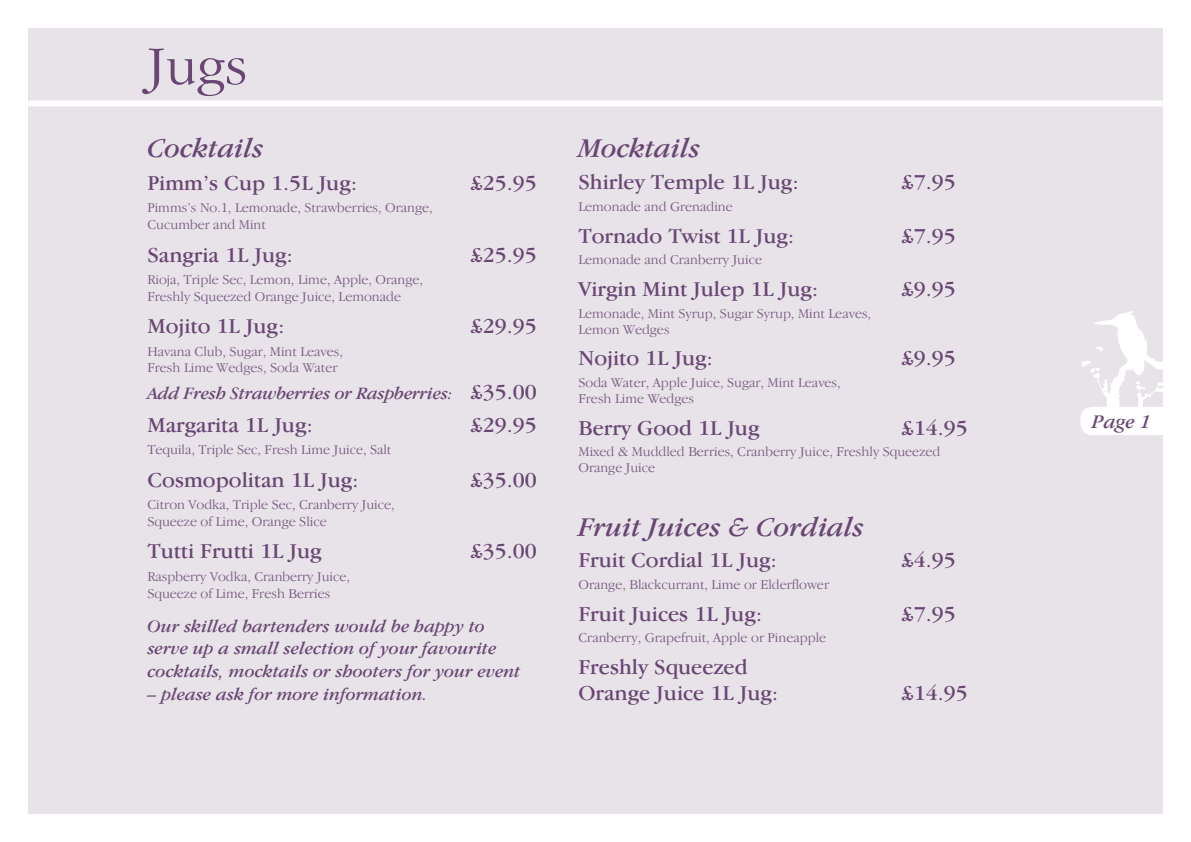
<style>
.page{position:relative;width:1191px;height:842px;background:#fff}
.page>*{position:absolute;margin:0;border:0;box-sizing:border-box;transform-origin:0 0}
.t1{font:300 56px "Garamond IT Cby BT";color:#694673}
.t2{font:italic 28px "Garamond IT Cby BT";color:#694673}
.t3{font:22px/26px "Garamond IT Cby BT";color:#694673}
.t4{font:italic 20px "Garamond IT Cby BT";color:#694673}
.t5{font:italic 18px/22.8px "Garamond IT Cby BT";color:#694673}
.t6{font:300 14px/16.8px "Garamond IT Cby BT";color:#7a5b82}
.s1{font-style:normal;font-size:22px}
</style>
<div class="page">
<div style="left:28px;top:28px;width:1134px;height:786px;background:#e8e3e9"></div>
<div style="left:1080px;top:407px;width:106px;height:28px;background:#fff;border-radius:12px"></div>
<svg style="left:1081px;top:311px;width:81px;height:98px"></svg>
<div style="left:28px;top:100px;width:1134px;height:6px;background:#fff"></div>
<p class="t1" style="left:147px;top:33px;width:102px">Jugs</p>
<p class="t2" style="left:147px;top:132px;width:117px">Cocktails</p>
<p class="t3" style="left:147px;top:169px;width:211px">Pimm’s Cup 1.5L Jug:</p>
<p class="t3" style="left:471px;top:169px;width:68px">£25.95</p>
<p class="t6" style="left:147px;top:199px;width:287px">Pimms’s No.1, Lemonade, Strawberries, Orange,<br>Cucumber and Mint</p>
<p class="t3" style="left:147px;top:241px;width:147px">Sangria 1L Jug:</p>
<p class="t3" style="left:471px;top:241px;width:68px">£25.95</p>
<p class="t6" style="left:147px;top:271px;width:277px">Rioja, Triple Sec, Lemon, Lime, Apple, Orange,<br>Freshly Squeezed Orange Juice, Lemonade</p>
<p class="t3" style="left:147px;top:313px;width:139px">Mojito 1L Jug:</p>
<p class="t3" style="left:471px;top:313px;width:68px">£29.95</p>
<p class="t6" style="left:147px;top:343px;width:197px">Havana Club, Sugar, Mint Leaves,<br>Fresh Lime Wedges, Soda Water</p>
<p class="t5" style="left:147px;top:382px;width:391px">Add Fresh Strawberries or Raspberries: <span class="s1">£35.00</span></p>
<p class="t3" style="left:147px;top:411px;width:167px">Margarita 1L Jug:</p>
<p class="t3" style="left:471px;top:411px;width:68px">£29.95</p>
<p class="t6" style="left:147px;top:441px;width:245px">Tequila, Triple Sec, Fresh Lime Juice, Salt</p>
<p class="t3" style="left:147px;top:466px;width:213px">Cosmopolitan 1L Jug:</p>
<p class="t3" style="left:471px;top:466px;width:68px">£35.00</p>
<p class="t6" style="left:147px;top:496px;width:249px">Citron Vodka, Triple Sec, Cranberry Juice,<br>Squeeze of Lime, Orange Slice</p>
<p class="t3" style="left:147px;top:538px;width:175px">Tutti Frutti 1L Jug</p>
<p class="t3" style="left:471px;top:538px;width:68px">£35.00</p>
<p class="t6" style="left:147px;top:568px;width:204px">Raspberry Vodka, Cranberry Juice,<br>Squeeze of Lime, Fresh Berries</p>
<p class="t5" style="left:147px;top:614px;width:374px">Our skilled bartenders would be happy to serve up a small selection of your favourite cocktails, mocktails or shooters for your event</p>
<p class="t5" style="left:147px;top:682px;width:282px">– please ask for more information.</p>
<p class="t2" style="left:578px;top:132px;width:123px">Mocktails</p>
<p class="t3" style="left:578px;top:169px;width:222px">Shirley Temple 1L Jug:</p>
<p class="t3" style="left:901px;top:169px;width:56px">£7.95</p>
<p class="t6" style="left:578px;top:198px;width:156px">Lemonade and Grenadine</p>
<p class="t3" style="left:578px;top:222px;width:217px">Tornado Twist 1L Jug:</p>
<p class="t3" style="left:901px;top:222px;width:56px">£7.95</p>
<p class="t6" style="left:578px;top:251px;width:185px">Lemonade and Cranberry Juice</p>
<p class="t3" style="left:578px;top:275px;width:241px">Virgin Mint Julep 1L Jug:</p>
<p class="t3" style="left:901px;top:275px;width:56px">£9.95</p>
<p class="t6" style="left:578px;top:305px;width:294px;line-height:16px">Lemonade, Mint Syrup, Sugar Syrup, Mint Leaves,<br>Lemon Wedges</p>
<p class="t3" style="left:578px;top:345px;width:136px">Nojito 1L Jug:</p>
<p class="t3" style="left:901px;top:345px;width:56px">£9.95</p>
<p class="t6" style="left:578px;top:374px;width:264px;line-height:16px">Soda Water, Apple Juice, Sugar, Mint Leaves,<br>Fresh Lime Wedges</p>
<p class="t3" style="left:578px;top:414px;width:182px">Berry Good 1L Jug</p>
<p class="t3" style="left:901px;top:414px;width:68px">£14.95</p>
<p class="t6" style="left:578px;top:443px;width:363px;line-height:16px">Mixed &amp; Muddled Berries, Cranberry Juice, Freshly Squeezed<br>Orange Juice</p>
<p class="t2" style="left:578px;top:510px;width:287px">Fruit Juices &amp; Cordials</p>
<p class="t3" style="left:578px;top:547px;width:200px">Fruit Cordial 1L Jug:</p>
<p class="t3" style="left:901px;top:547px;width:56px">£4.95</p>
<p class="t6" style="left:578px;top:576px;width:252px">Orange, Blackcurrant, Lime or Elderflower</p>
<p class="t3" style="left:578px;top:600px;width:185px">Fruit Juices 1L Jug:</p>
<p class="t3" style="left:901px;top:600px;width:56px">£7.95</p>
<p class="t6" style="left:578px;top:629px;width:249px">Cranberry, Grapefruit, Apple or Pineapple</p>
<p class="t3" style="left:578px;top:653px;width:201px">Freshly Squeezed<br>Orange Juice 1L Jug:</p>
<p class="t3" style="left:901px;top:679px;width:68px">£14.95</p>
<p class="t4" style="left:1092px;top:410px;width:60px">Page 1</p>
</div>
